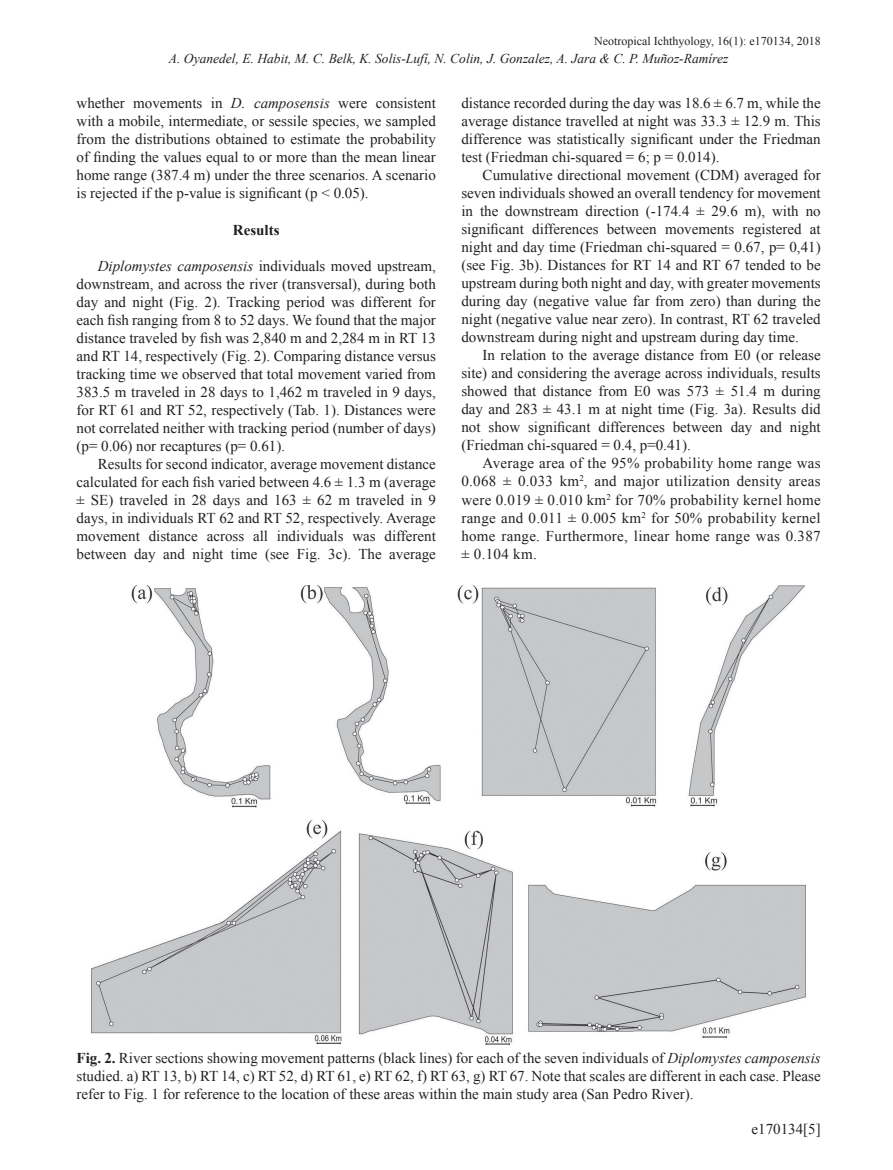
<style>
.page{position:relative;width:893px;height:1170px;background:#fff}
.page>*{position:absolute;margin:0;border:0;box-sizing:border-box;transform-origin:0 0}
.t1{font:15px/18px "Times New Roman";color:#231f20;text-align:justify}
.t2{font:700 15px "Times New Roman";color:#231f20}
.t3{font:italic 13.5px "Times New Roman";color:#231f20}
.t4{font:12px "Times New Roman";color:#231f20}
.s1{font-style:italic}
.s2{font-weight:700}
</style>
<div class="page">
<img style="left:91px;top:585px;width:715px;height:459px">
<p class="t4" style="left:594px;top:33px;width:228px">Neotropical Ichthyology, 16(1): e170134, 2018</p>
<p class="t3" style="left:169px;top:49px;width:561px">A. Oyanedel, E. Habit, M. C. Belk, K. Solis-Lufí, N. Colin, J. Gonzalez, A. Jara &amp; C. P. Muñoz-Ramírez</p>
<p class="t1" style="left:77px;top:94px;width:361px">whether movements in <span class="s1">D. camposensis</span> were consistent with a mobile, intermediate, or sessile species, we sampled from the distributions obtained to estimate the probability of finding the values equal to or more than the mean linear home range (387.4 m) under the three scenarios. A scenario is rejected if the p-value is significant (p &lt; 0.05).</p>
<p class="t2" style="left:233px;top:219px;width:48px">Results</p>
<p class="t1" style="left:77px;top:257px;width:361px;text-indent:21px"><span class="s1">Diplomystes camposensis</span> individuals moved upstream, downstream, and across the river (transversal), during both day and night (Fig. 2). Tracking period was different for each fish ranging from 8 to 52 days. We found that the major distance traveled by fish was 2,840 m and 2,284 m in RT 13 and RT 14, respectively (Fig. 2). Comparing distance versus tracking time we observed that total movement varied from 383.5 m traveled in 28 days to 1,462 m traveled in 9 days, for RT 61 and RT 52, respectively (Tab. 1). Distances were not correlated neither with tracking period (number of days) (p= 0.06) nor recaptures (p= 0.61).</p>
<p class="t1" style="left:77px;top:455px;width:361px;text-indent:21px">Results for second indicator, average movement distance calculated for each fish varied between 4.6 ± 1.3 m (average ± SE) traveled in 28 days and 163 ± 62 m traveled in 9 days, in individuals RT 62 and RT 52, respectively. Average movement distance across all individuals was different between day and night time (see Fig. 3c). The average</p>
<p class="t1" style="left:461px;top:94px;width:361px">distance recorded during the day was 18.6 ± 6.7 m, while the average distance travelled at night was 33.3 ± 12.9 m. This difference was statistically significant under the Friedman test (Friedman chi-squared = 6; p = 0.014).</p>
<p class="t1" style="left:461px;top:166px;width:361px;text-indent:21px">Cumulative directional movement (CDM) averaged for seven individuals showed an overall tendency for movement in the downstream direction (-174.4 ± 29.6 m), with no significant differences between movements registered at night and day time (Friedman chi-squared = 0.67, p= 0,41) (see Fig. 3b). Distances for RT 14 and RT 67 tended to be upstream during both night and day, with greater movements during day (negative value far from zero) than during the night (negative value near zero). In contrast, RT 62 traveled downstream during night and upstream during day time.</p>
<p class="t1" style="left:461px;top:346px;width:361px;text-indent:21px">In relation to the average distance from E0 (or release site) and considering the average across individuals, results showed that distance from E0 was 573 ± 51.4 m during day and 283 ± 43.1 m at night time (Fig. 3a). Results did not show significant differences between day and night (Friedman chi-squared = 0.4, p=0.41).</p>
<p class="t1" style="left:461px;top:454px;width:361px;text-indent:21px">Average area of the 95% probability home range was 0.068 ± 0.033 km<sup>2</sup>, and major utilization density areas were 0.019 ± 0.010 km<sup>2</sup> for 70% probability kernel home range and 0.011 ± 0.005 km<sup>2</sup> for 50% probability kernel home range. Furthermore, linear home range was 0.387 ± 0.104 km.</p>
<p class="t1" style="left:77px;top:1048px;width:746px"><span class="s2">Fig. 2.</span> River sections showing movement patterns (black lines) for each of the seven individuals of <span class="s1">Diplomystes camposensis </span>studied. a) RT 13, b) RT 14, c) RT 52, d) RT 61, e) RT 62, f) RT 63, g) RT 67. Note that scales are different in each case. Please refer to Fig. 1 for reference to the location of these areas within the main study area (San Pedro River).</p>
<p class="t1" style="left:751px;top:1119px;width:71px">e170134[5]</p>
</div>
